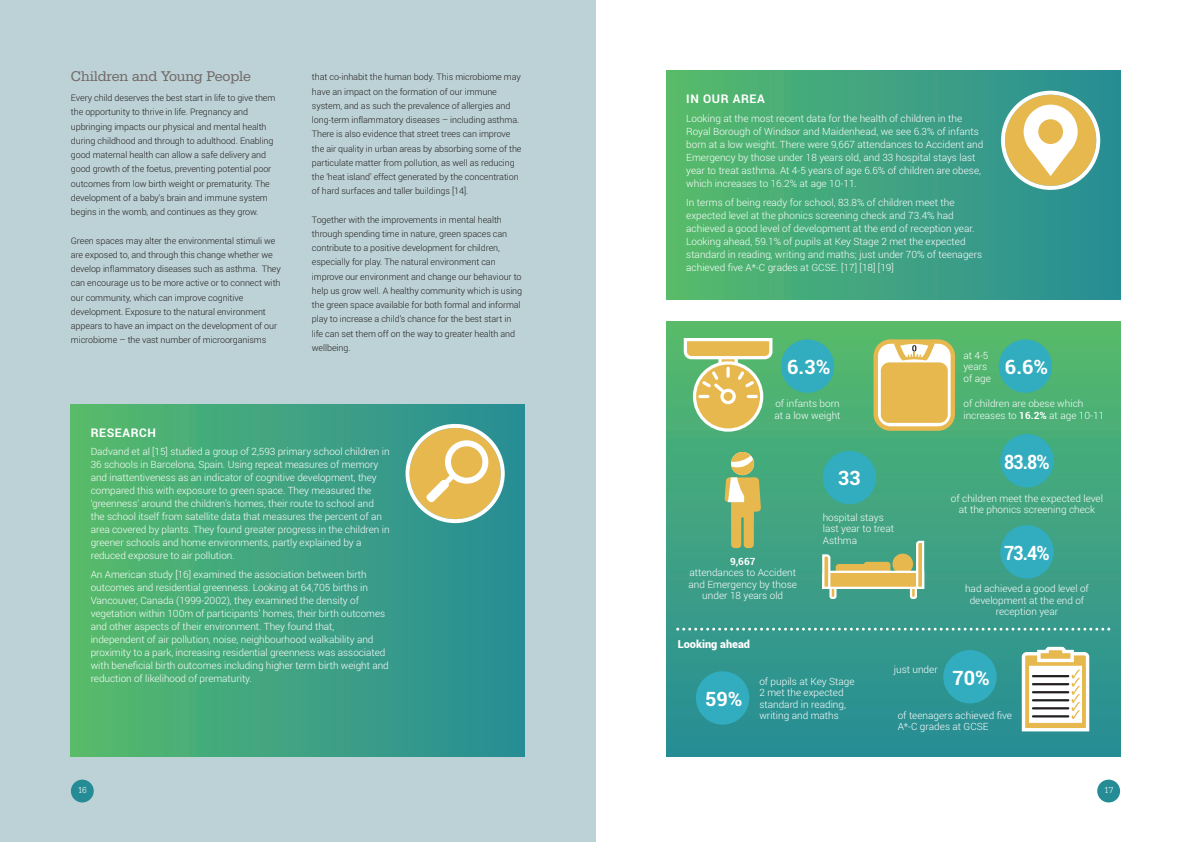
<style>
.page{position:relative;width:1191px;height:842px;background:#fff}
.page>*{position:absolute;margin:0;border:0;box-sizing:border-box;transform-origin:0 0}
.t1{font:700 19.9px "Roboto";color:#fff}
.t2{font:700 19.8px "Roboto";letter-spacing:-.025em;color:#fff}
.t3{font:700 19.8px "Roboto";letter-spacing:-.025em;color:#fff;scale:.9 1}
.t4{font:15px "Serifa BT";letter-spacing:-.01em;color:#726a69}
.t5{font:700 12px "Roboto";letter-spacing:.05em;color:#fff}
.t6{font:900 11px "Roboto";color:#fff}
.t7{font:300 10px/13px "Roboto";letter-spacing:-.005em;color:#fff}
.t8{font:700 10px "Roboto";color:#fff}
.t9{font:300 9.3px "Serifa BT";color:#fff}
.t10{font:300 9px/14.2px "Roboto";letter-spacing:-.01em;color:#231f20}
.s1{font-weight:700}
</style>
<div class="page">
<div style="left:0;top:0;width:595px;height:842px;background:#bdd2d6"></div>
<div style="left:71px;top:780px;width:23px;height:22px;background:#258c95;border-radius:50%"></div>
<div style="left:1097px;top:780px;width:23px;height:22px;background:#258c95;border-radius:50%"></div>
<div style="left:666px;top:71px;width:454px;height:228px;background:linear-gradient(to right,#57ba6b,#278c97)"></div>
<svg style="left:1001px;top:91px;width:99px;height:99px"></svg>
<div style="left:1038px;top:119px;width:25px;height:25px;background:#e7b84e;border-radius:50%"></div>
<div style="left:666px;top:322px;width:454px;height:435px;background:linear-gradient(to bottom,#57ba6c,#278c97)"></div>
<svg style="left:676px;top:628px;width:434px;height:3px"></svg>
<svg style="left:875px;top:342px;width:78px;height:86px"></svg>
<div style="left:873px;top:339px;width:82px;height:92px;border:4px solid #e7b84e;border-radius:15px"></div>
<div style="left:883px;top:365px;width:62px;height:56px;background:#e7b84e;border-radius:6px"></div>
<div style="left:881px;top:362px;width:66px;height:61px;border:4px solid #e7b84e;border-radius:6px"></div>
<svg style="left:894px;top:341px;width:40px;height:20px"></svg>
<div style="left:998px;top:339px;width:54px;height:54px;background:#31adbf;border-radius:50%"></div>
<div style="left:718px;top:350px;width:20px;height:22px;border:3px solid #fff"></div>
<div style="left:694px;top:363px;width:67px;height:67px;background:#e7b84e;border-radius:50%"></div>
<div style="left:693px;top:361px;width:70px;height:71px;border:3px solid #fff;border-radius:50%"></div>
<svg style="left:699px;top:368px;width:57px;height:32px"></svg>
<div style="left:722px;top:390px;width:12px;height:13px;background:#e7b84e;border-radius:50%"></div>
<div style="left:720px;top:389px;width:16px;height:15px;border:3px solid #fff;border-radius:50%"></div>
<svg style="left:683px;top:338px;width:91px;height:23px"></svg>
<div style="left:781px;top:339px;width:53px;height:54px;background:#31adbf;border-radius:50%"></div>
<div style="left:731px;top:511px;width:10px;height:37px;background:#e7b84e;border-radius:4px"></div>
<div style="left:743px;top:511px;width:11px;height:37px;background:#e7b84e;border-radius:4px"></div>
<svg style="left:724px;top:452px;width:37px;height:65px"></svg>
<svg style="left:821px;top:540px;width:103px;height:60px;background:#95b582"></svg>
<div style="left:822px;top:451px;width:54px;height:53px;background:#31adbf;border-radius:50%"></div>
<div style="left:1000px;top:434px;width:53px;height:53px;background:#31adbf;border-radius:50%"></div>
<div style="left:1000px;top:525px;width:53px;height:53px;background:#31adbf;border-radius:50%"></div>
<svg style="left:1020px;top:645px;width:71px;height:86px"></svg>
<div style="left:943px;top:650px;width:53px;height:53px;background:#31adbf;border-radius:50%"></div>
<div style="left:696px;top:671px;width:53px;height:54px;background:#31adbf;border-radius:50%"></div>
<div style="left:71px;top:404px;width:453px;height:353px;background:linear-gradient(to right,#57ba6b,#278c97)"></div>
<svg style="left:405px;top:424px;width:100px;height:99px;background:#c2bf83"></svg>
<h3 class="t4" style="left:71px;top:71px;width:182px">Children and Young People</h3>
<p class="t10" style="left:71px;top:91px;width:206px">Every child deserves the best start in life to give them the opportunity to thrive in life. Pregnancy and upbringing impacts our physical and mental health during childhood and through to adulthood. Enabling good maternal health can allow a safe delivery and good growth of the foetus, preventing potential poor outcomes from low birth weight or prematurity. The development of a baby’s brain and immune system begins in the womb, and continues as they grow.</p>
<p class="t10" style="left:71px;top:233px;width:211px">Green spaces may alter the environmental stimuli we are exposed to, and through this change whether we develop inflammatory diseases such as asthma. They can encourage us to be more active or to connect with our community, which can improve cognitive development. Exposure to the natural environment appears to have an impact on the development of our microbiome – the vast number of microorganisms</p>
<p class="t10" style="left:312px;top:70px;width:211px">that co-inhabit the human body. This microbiome may have an impact on the formation of our immune system, and as such the prevalence of allergies and long-term inflammatory diseases – including asthma.<br>There is also evidence that street trees can improve the air quality in urban areas by absorbing some of the particulate matter from pollution, as well as reducing the ‘heat island’ effect generated by the concentration of hard surfaces and taller buildings [14].</p>
<p class="t10" style="left:312px;top:212px;width:212px">Together with the improvements in mental health through spending time in nature, green spaces can contribute to a positive development for children, especially for play. The natural environment can improve our environment and change our behaviour to help us grow well. A healthy community which is using the green space available for both formal and informal play to increase a child’s chance for the best start in life can set them off on the way to greater health and wellbeing.</p>
<p class="t5" style="left:91px;top:425px;width:67px">RESEARCH</p>
<p class="t7" style="left:91px;top:445px;width:300px">Dadvand et al [15] studied a group of 2,593 primary school children in 36 schools in Barcelona, Spain. Using repeat measures of memory and inattentiveness as an indicator of cognitive development, they compared this with exposure to green space. They measured the ‘greenness’ around the children’s homes, their route to school and the school itself from satellite data that measures the percent of an area covered by plants. They found greater progress in the children in greener schools and home environments, partly explained by a reduced exposure to air pollution.</p>
<p class="t7" style="left:91px;top:568px;width:300px">An American study [16] examined the association between birth outcomes and residential greenness. Looking at 64,705 births in Vancouver, Canada (1999-2002), they examined the density of vegetation within 100m of participants’ homes, their birth outcomes and other aspects of their environment. They found that, independent of air pollution, noise, neighbourhood walkability and proximity to a park, increasing residential greenness was associated with beneficial birth outcomes including higher term birth weight and reduction of likelihood of prematurity.</p>
<p class="t5" style="left:686px;top:92px;width:80px">IN OUR AREA</p>
<p class="t7" style="left:686px;top:112px;width:298px">Looking at the most recent data for the health of children in the Royal Borough of Windsor and Maidenhead, we see 6.3% of infants born at a low weight. There were 9,667 attendances to Accident and Emergency by those under 18 years old, and 33 hospital stays last year to treat asthma. At 4-5 years of age 6.6% of children are obese, which increases to 16.2% at age 10-11.</p>
<p class="t7" style="left:686px;top:196px;width:297px">In terms of being ready for school, 83.8% of children meet the expected level at the phonics screening check and 73.4% had achieved a good level of development at the end of reception year.<br>Looking ahead, 59.1% of pupils at Key Stage 2 met the expected standard in reading, writing and maths; just under 70% of teenagers achieved five A*-C grades at GCSE. [17] [18] [19]</p>
<h2 class="t2" style="left:787px;top:356px;width:45px">6.3%</h2>
<p class="t7" style="left:774px;top:398px;width:68px;line-height:11.5px">of infants born at a low weight</p>
<h1 class="t1" style="left:838px;top:467px;width:24px">33</h1>
<p class="t8" style="left:730px;top:555px;width:27px">9,667</p>
<p class="t7" style="left:688px;top:567px;width:110px;line-height:11.5px;text-align:center">attendances to Accident and Emergency by those under 18 years old</p>
<p class="t6" style="left:677px;top:638px;width:74px">Looking ahead</p>
<p class="t7" style="left:822px;top:511px;width:73px;line-height:11.5px">hospital stays last year to treat<br>Asthma</p>
<p class="t7" style="left:963px;top:349px;width:29px;line-height:11.5px">at 4-5 years of age</p>
<h2 class="t2" style="left:1005px;top:356px;width:45px">6.6%</h2>
<p class="t7" style="left:963px;top:398px;width:142px;line-height:11.5px">of children are obese which increases to <span class="s1">16.2%</span> at age 10-11</p>
<h2 class="t3" style="left:1004px;top:450px;width:52px">83.8%</h2>
<p class="t7" style="left:951px;top:492px;width:154px;line-height:11.5px;text-align:center">of children meet the expected level at the phonics screening check</p>
<h2 class="t3" style="left:1004px;top:541px;width:52px">73.4%</h2>
<p class="t7" style="left:965px;top:583px;width:125px;line-height:11.5px;text-align:center">had achieved a good level of development at the end of reception year</p>
<h2 class="t2" style="left:705px;top:687px;width:39px">59%</h2>
<p class="t7" style="left:759px;top:676px;width:97px;line-height:11.5px">of pupils at Key Stage<br>2 met the expected standard in reading, writing and maths</p>
<p class="t7" style="left:893px;top:663px;width:46px">just under</p>
<h2 class="t2" style="left:952px;top:666px;width:39px">70%</h2>
<p class="t7" style="left:897px;top:709px;width:116px;line-height:11.5px">of teenagers achieved five<br>A*-C grades at GCSE</p>
<p class="t9" style="left:78px;top:787px;width:11px">16</p>
<p class="t9" style="left:1104px;top:787px;width:11px">17</p>
</div>
